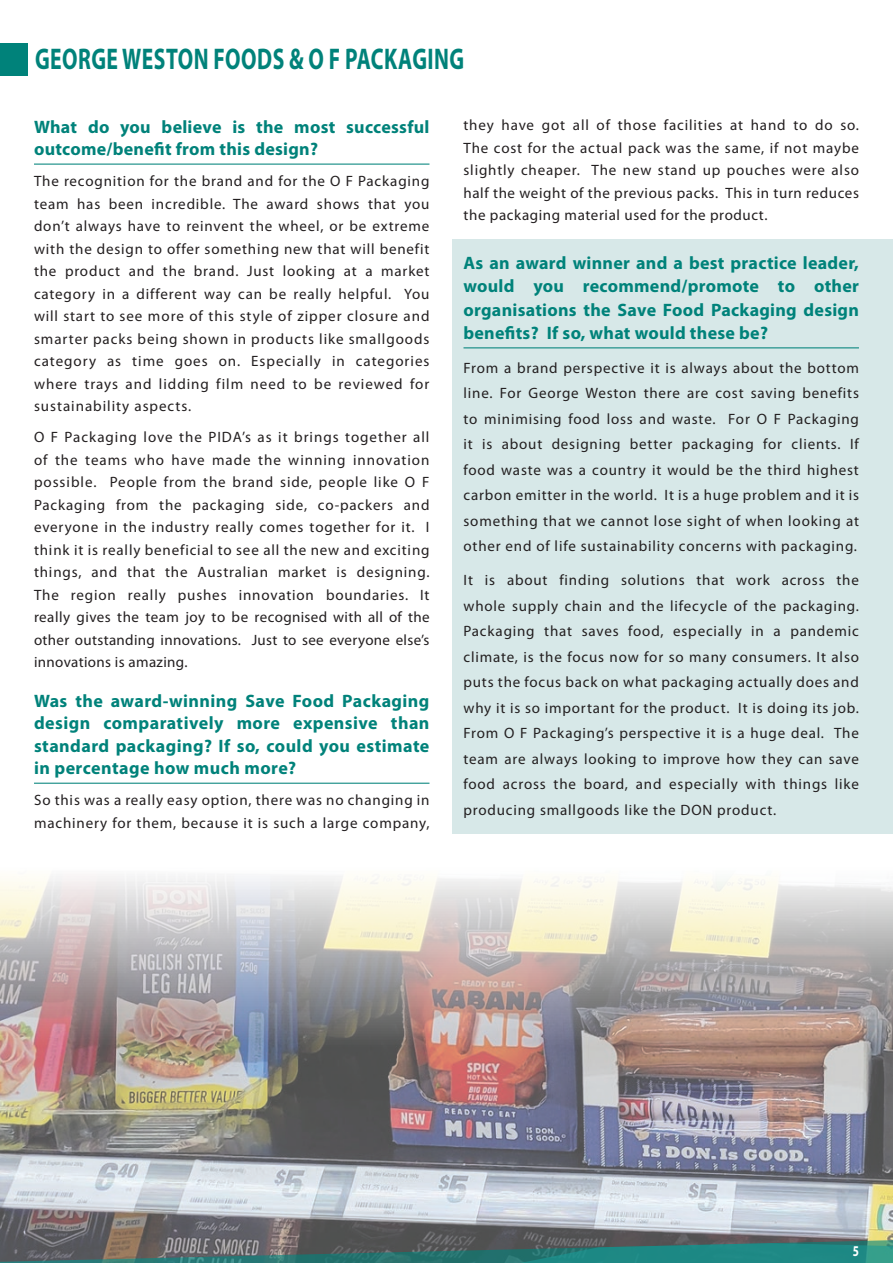
<style>
.page{position:relative;width:893px;height:1263px;background:#fff}
.page>*{position:absolute;margin:0;border:0;box-sizing:border-box;transform-origin:0 0}
.t1{font:700 30px "Myriad Pro";letter-spacing:.02em;color:#00827a;scale:.72 1}
.t2{font:700 18px/22.5px "Myriad Pro";letter-spacing:.015em;color:#00827a;text-align:justify}
.t3{font:15px/22.5px "Myriad Pro";letter-spacing:.055em;color:#231f20;text-align:justify}
.t4{font:700 15px "Myriad Pro";color:#fff;scale:.74 1}
</style>
<div class="page">
<img style="left:0;top:876px;width:893px;height:364px">
<div style="left:453px;top:239px;width:440px;height:594px;background:#d7e8e8"></div>
<svg style="left:0;top:1240px;width:893px;height:23px;background:#42716f"></svg>
<div style="left:0;top:43px;width:27px;height:33px;background:#00827a"></div>
<hr style="left:34px;top:164px;width:395px;height:1px;background:#00827a">
<hr style="left:34px;top:783px;width:395px;height:1px;background:#00827a">
<hr style="left:463px;top:347px;width:396px;height:1px;background:#00827a">
<h1 class="t1" style="left:35px;top:42px;width:598px">GEORGE WESTON FOODS &amp; O F PACKAGING</h1>
<p class="t2" style="left:34px;top:115px;width:397px">What do you believe is the most successful outcome/benefit from this design?</p>
<p class="t3" style="left:34px;top:170px;width:397px">The recognition for the brand and for the O F Packaging team has been incredible. The award shows that you don’t always have to reinvent the wheel, or be extreme with the design to offer something new that will benefit the product and the brand. Just looking at a market category in a different way can be really helpful. You will start to see more of this style of zipper closure and smarter packs being shown in products like smallgoods category as time goes on. Especially in categories where trays and lidding film need to be reviewed for sustainability aspects.</p>
<p class="t3" style="left:34px;top:426px;width:397px">O F Packaging love the PIDA’s as it brings together all of the teams who have made the winning innovation possible. People from the brand side, people like O F Packaging from the packaging side, co-packers and everyone in the industry really comes together for it. I think it is really beneficial to see all the new and exciting things, and that the Australian market is designing.<br>The region really pushes innovation boundaries. It really gives the team joy to be recognised with all of the other outstanding innovations. Just to see everyone else’s innovations is amazing.</p>
<p class="t2" style="left:34px;top:689px;width:397px">Was the award-winning Save Food Packaging design comparatively more expensive than standard packaging? If so, could you estimate in percentage how much more?</p>
<p class="t3" style="left:34px;top:789px;width:397px">So this was a really easy option, there was no changing in machinery for them, because it is such a large company,</p>
<p class="t3" style="left:463px;top:114px;width:397px">they have got all of those facilities at hand to do so.<br>The cost for the actual pack was the same, if not maybe slightly cheaper. The new stand up pouches were also half the weight of the previous packs. This in turn reduces the packaging material used for the product.</p>
<p class="t2" style="left:463px;top:252px;width:397px;line-height:23.2px">As an award winner and a best practice leader, would you recommend/promote to other organisations the Save Food Packaging design benefits? If so, what would these be?</p>
<p class="t3" style="left:463px;top:355px;width:397px;line-height:25.5px">From a brand perspective it is always about the bottom line. For George Weston there are cost saving benefits to minimising food loss and waste. For O F Packaging it is about designing better packaging for clients. If food waste was a country it would be the third highest carbon emitter in the world. It is a huge problem and it is something that we cannot lose sight of when looking at other end of life sustainability concerns with packaging.</p>
<p class="t3" style="left:463px;top:568px;width:397px;line-height:25.5px">It is about finding solutions that work across the whole supply chain and the lifecycle of the packaging.<br>Packaging that saves food, especially in a pandemic climate, is the focus now for so many consumers. It also puts the focus back on what packaging actually does and why it is so important for the product. It is doing its job.<br>From O F Packaging’s perspective it is a huge deal. The team are always looking to improve how they can save food across the board, and especially with things like producing smallgoods like the DON product.</p>
<p class="t4" style="left:853px;top:1242px;width:10px">5</p>
</div>
